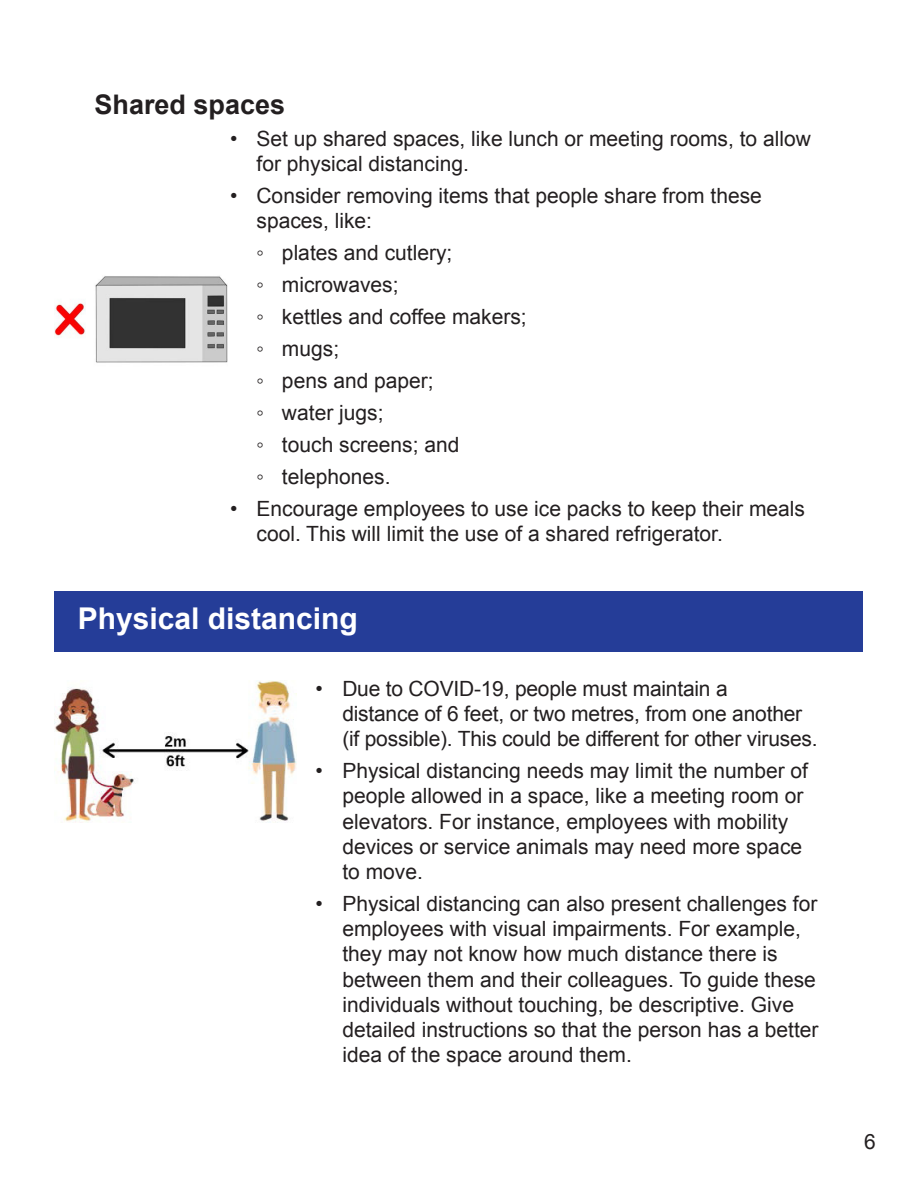
<style>
.page{position:relative;width:918px;height:1188px;background:#fff}
.page>*{position:absolute;margin:0;border:0;box-sizing:border-box;transform-origin:0 0}
.H2_White{font:700 30px "Arial";color:#fff}
.H3_Black{font:700 27px "Arial";color:#231f20}
.Body_Bullets_1{font:21px/25.2px "Arial";color:#231f20}
.Body_Bullets_2{font:21px "Arial";color:#231f20}
</style>
<div class="page">
<div style="left:55px;top:591px;width:808px;height:60px;background:#253d98"></div>
<img style="left:55px;top:276px;width:172px;height:87px">
<img style="left:55px;top:681px;width:242px;height:141px">
<h3 class="H3_Black" style="left:94px;top:87px;width:192px">Shared spaces</h3>
<p class="Body_Bullets_1" style="left:256px;top:126px;width:556px;text-indent:-26px">• Set up shared spaces, like lunch or meeting rooms, to allow for physical distancing.</p>
<p class="Body_Bullets_1" style="left:256px;top:184px;width:507px;text-indent:-26px">• Consider removing items that people share from these spaces, like:</p>
<p class="Body_Bullets_2" style="left:256px;top:239px;width:197px">◦ plates and cutlery;</p>
<p class="Body_Bullets_2" style="left:256px;top:271px;width:144px">◦ microwaves;</p>
<p class="Body_Bullets_2" style="left:256px;top:303px;width:272px">◦ kettles and coffee makers;</p>
<p class="Body_Bullets_2" style="left:256px;top:335px;width:84px">◦ mugs;</p>
<p class="Body_Bullets_2" style="left:256px;top:367px;width:179px">◦ pens and paper;</p>
<p class="Body_Bullets_2" style="left:256px;top:399px;width:129px">◦ water jugs;</p>
<p class="Body_Bullets_2" style="left:256px;top:431px;width:204px">◦ touch screens; and</p>
<p class="Body_Bullets_2" style="left:256px;top:463px;width:136px">◦ telephones.</p>
<p class="Body_Bullets_1" style="left:256px;top:496px;width:550px;text-indent:-26px">• Encourage employees to use ice packs to keep their meals cool. This will limit the use of a shared refrigerator.</p>
<h2 class="H2_White" style="left:78px;top:599px;width:282px">Physical distancing</h2>
<p class="Body_Bullets_1" style="left:342px;top:676px;width:477px;text-indent:-27px">• Due to COVID-19, people must maintain a<br>distance of 6 feet, or two metres, from one another (if possible). This could be different for other viruses.</p>
<p class="Body_Bullets_1" style="left:342px;top:758px;width:467px;text-indent:-27px">• Physical distancing needs may limit the number of people allowed in a space, like a meeting room or elevators. For instance, employees with mobility devices or service animals may need more space to move.</p>
<p class="Body_Bullets_1" style="left:342px;top:891px;width:478px;text-indent:-27px">• Physical distancing can also present challenges for employees with visual impairments. For example, they may not know how much distance there is between them and their colleagues. To guide these individuals without touching, be descriptive. Give detailed instructions so that the person has a better idea of the space around them.</p>
<p class="Body_Bullets_1" style="left:864px;top:1130px;width:13px">6</p>
</div>
